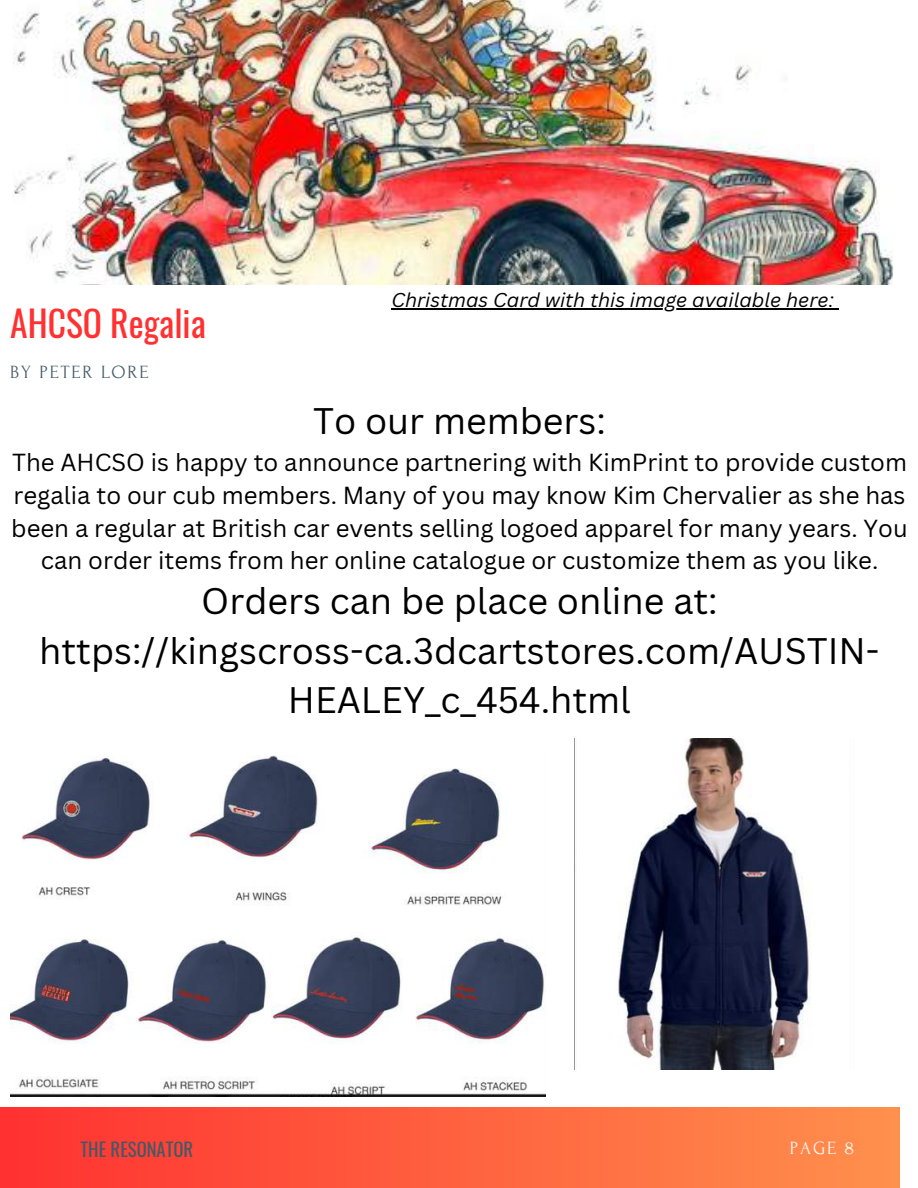
<style>
.page{position:relative;width:918px;height:1188px;background:#fff}
.page>*{position:absolute;margin:0;border:0;box-sizing:border-box;transform-origin:0 0}
.t1{font:36px/49.5px "Canva Sans";color:#000;text-align:center}
.t2{font:35.7px "Oswald";color:#ff3131}
.t3{font:24px/32.7px "Canva Sans";color:#000;text-align:center}
.t4{font:italic 19.5px "Canva Sans";color:#000}
.t5{font:18.6px "Oswald";color:#435967}
.t6{font:18.6px "Forum";letter-spacing:.1em;color:#435967}
.t7{font:18.6px "Forum";color:#fafafa}
</style>
<div class="page">
<div style="left:0;top:1107px;width:900px;height:81px;background:linear-gradient(to right,#ff3131,#ff904d)"></div>
<img style="left:13px;top:0;width:880px;height:285px">
<img style="left:10px;top:756px;width:536px;height:340px">
<img style="left:574px;top:739px;width:236px;height:330px">
<hr style="left:391px;top:309px;width:443px;height:1px;background:#000">
<h2 class="t2" style="left:10px;top:296px;width:197px">AHCSO Regalia</h2>
<p class="t6" style="left:10px;top:362px;width:140px">BY PETER LORE</p>
<p class="t4" style="left:391px;top:287px;width:444px">Christmas Card with this image available here:</p>
<h1 class="t1" style="left:313px;top:396px;width:294px">To our members:</h1>
<p class="t3" style="left:11px;top:446px;width:898px">The AHCSO is happy to announce partnering with KimPrint to provide custom regalia to our cub members. Many of you may know Kim Chervalier as she has been a regular at British car events selling logoed apparel for many years. You can order items from her online catalogue or customize them as you like.</p>
<h1 class="t1" style="left:39px;top:576px;width:842px">Orders can be place online at: https://kingscross-ca.3dcartstores.com/AUSTIN-<br>HEALEY_c_454.html</h1>
<p class="t5" style="left:81px;top:1135px;width:114px">THE RESONATOR</p>
<p class="t7" style="left:790px;top:1138px;width:66px">PAGE 8</p>
</div>
